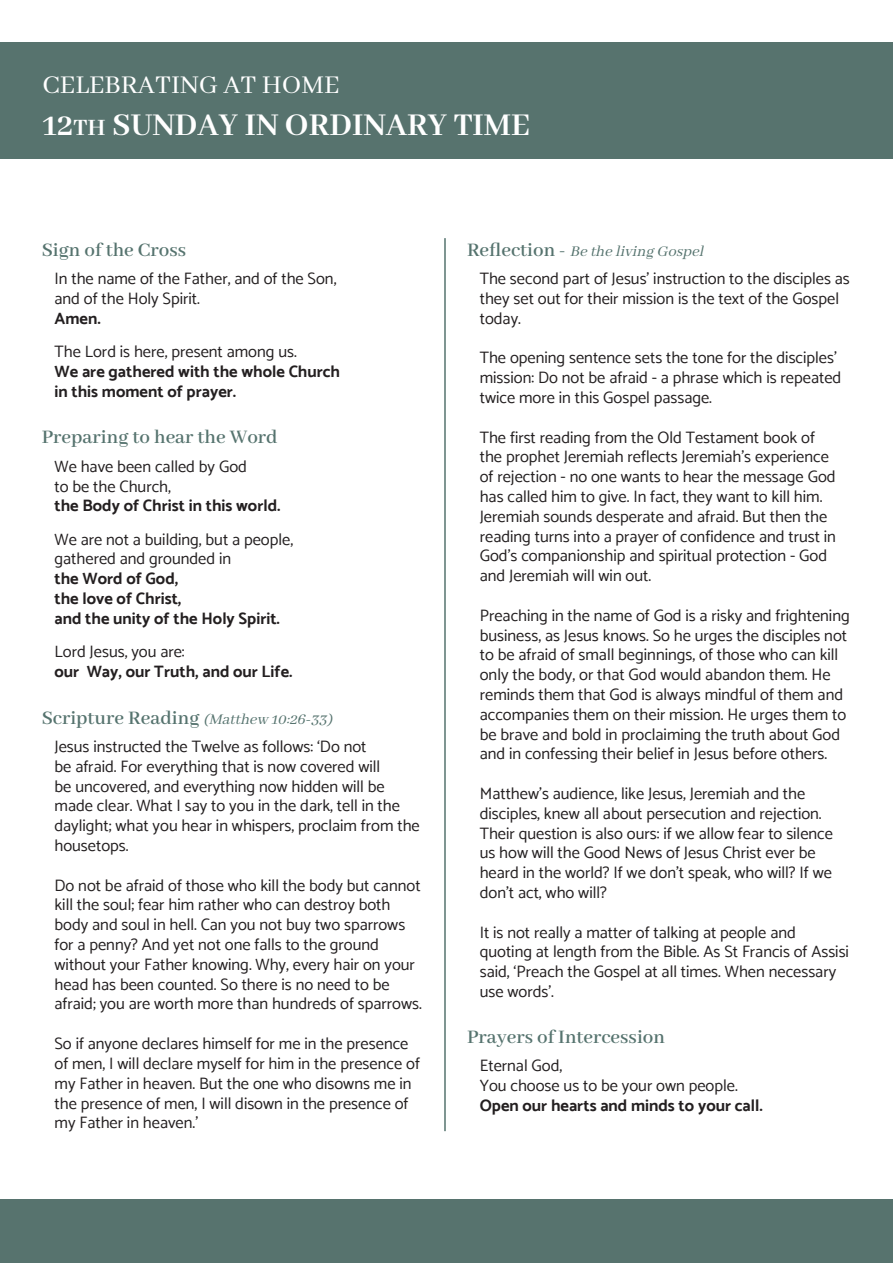
<style>
.page{position:relative;width:893px;height:1263px;background:#fff}
.page>*{position:absolute;margin:0;border:0;box-sizing:border-box;transform-origin:0 0}
.Reverse_Subhead{font:700 34.5px "Abhaya Libre";color:#fff}
.Reverse_Heading{font:28.5px "Abhaya Libre";color:#fff}
.Small_Heads{font:600 21px "Abhaya Libre";color:#55736e}
.Indented_basic{font:16.5px/19.8px "Catamaran";color:#231f20}
.Indented_basic-2{font:700 16.5px "Catamaran";color:#231f20}
.Small_Heads-2{font:italic 16.5px "Abhaya Libre";color:#55736e}
.s1{font-size:25.5px}
.s2{font-weight:600;font-style:normal;font-size:21px}
</style>
<div class="page">
<div style="left:0;top:43px;width:893px;height:116px;background:#57736e"></div>
<hr style="left:444px;top:238px;width:2px;height:893px;background:#55736e">
<div style="left:0;top:1199px;width:893px;height:64px;background:#57736e"></div>
<p class="Reverse_Heading" style="left:43px;top:69px;width:298px">CELEBRATING AT HOME</p>
<p class="Reverse_Subhead" style="left:43px;top:106px;width:489px">12<span class="s1">TH</span> SUNDAY IN ORDINARY TIME</p>
<p class="Small_Heads" style="left:42px;top:238px;width:146px">Sign of the Cross</p>
<p class="Indented_basic" style="left:55px;top:268px;width:283px">In the name of the Father, and of the Son,</p>
<p class="Indented_basic" style="left:55px;top:288px;width:147px">and of the Holy Spirit.</p>
<p class="Indented_basic-2" style="left:55px;top:308px;width:48px">Amen.</p>
<p class="Indented_basic" style="left:55px;top:341px;width:244px">The Lord is here, present among us.</p>
<p class="Indented_basic-2" style="left:55px;top:361px;width:287px">We are gathered with the whole Church</p>
<p class="Indented_basic-2" style="left:55px;top:381px;width:183px">in this moment of prayer.</p>
<p class="Small_Heads" style="left:42px;top:426px;width:237px">Preparing to hear the Word</p>
<p class="Indented_basic" style="left:55px;top:456px;width:194px">We have been called by God</p>
<p class="Indented_basic" style="left:55px;top:476px;width:118px">to be the Church,</p>
<p class="Indented_basic-2" style="left:55px;top:496px;width:227px">the Body of Christ in this world.</p>
<p class="Indented_basic" style="left:55px;top:529px;width:240px">We are not a building, but a people,</p>
<p class="Indented_basic" style="left:55px;top:549px;width:178px">gathered and grounded in</p>
<p class="Indented_basic-2" style="left:55px;top:569px;width:125px">the Word of God,</p>
<p class="Indented_basic-2" style="left:55px;top:589px;width:128px">the love of Christ,</p>
<p class="Indented_basic-2" style="left:55px;top:608px;width:227px">and the unity of the Holy Spirit.</p>
<p class="Indented_basic" style="left:55px;top:641px;width:132px">Lord Jesus, you are:</p>
<p class="Indented_basic-2" style="left:55px;top:662px;width:240px">our Way, our Truth, and our Life.</p>
<p class="Small_Heads-2" style="left:42px;top:710px;width:296px"><span class="s2">S cripture Re adin g</span> (Matthew 10:26-33)</p>
<p class="Indented_basic" style="left:55px;top:736px;width:367px">Jesus instructed the Twelve as follows: ‘Do not<br>be afraid. For everything that is now covered will<br>be uncovered, and everything now hidden will be made clear. What I say to you in the dark, tell in the daylight; what you hear in whispers, proclaim from the housetops.</p>
<p class="Indented_basic" style="left:55px;top:875px;width:369px">Do not be afraid of those who kill the body but cannot kill the soul; fear him rather who can destroy both body and soul in hell. Can you not buy two sparrows for a penny? And yet not one falls to the ground without your Father knowing. Why, every hair on your head has been counted. So there is no need to be afraid; you are worth more than hundreds of sparrows.</p>
<p class="Indented_basic" style="left:55px;top:1033px;width:367px">So if anyone declares himself for me in the presence of men, I will declare myself for him in the presence of my Father in heaven. But the one who disowns me in the presence of men, I will disown in the presence of my Father in heaven.’</p>
<p class="Small_Heads-2" style="left:467px;top:242px;width:242px"><span class="s2">R e fl e c t i o n -</span> Betheliving Gospel</p>
<p class="Indented_basic" style="left:480px;top:268px;width:371px">The second part of Jesus’ instruction to the disciples as they set out for their mission is the text of the Gospel today.</p>
<p class="Indented_basic" style="left:480px;top:348px;width:363px">The opening sentence sets the tone for the disciples’ mission: Do not be afraid - a phrase which is repeated twice more in this Gospel passage.</p>
<p class="Indented_basic" style="left:480px;top:427px;width:358px">The first reading from the Old Testament book of the prophet Jeremiah reflects Jeremiah’s experience of rejection - no one wants to hear the message God has called him to give. In fact, they want to kill him.<br>Jeremiah sounds desperate and afraid. But then the reading turns into a prayer of confidence and trust in God’s companionship and spiritual protection - God and Jeremiah will win out.</p>
<p class="Indented_basic" style="left:480px;top:605px;width:371px">Preaching in the name of God is a risky and frightening business, as Jesus knows. So he urges the disciples not to be afraid of small beginnings, of those who can kill only the body, or that God would abandon them. He reminds them that God is always mindful of them and accompanies them on their mission. He urges them to be brave and bold in proclaiming the truth about God and in confessing their belief in Jesus before others.</p>
<p class="Indented_basic" style="left:480px;top:783px;width:355px">Matthew’s audience, like Jesus, Jeremiah and the disciples, knew all about persecution and rejection.<br>Their question is also ours: if we allow fear to silence us how will the Good News of Jesus Christ ever be heard in the world? If we don’t speak, who will? If we don’t act, who will?</p>
<p class="Indented_basic" style="left:480px;top:922px;width:371px">It is not really a matter of talking at people and quoting at length from the Bible. As St Francis of Assisi said, ‘Preach the Gospel at all times. When necessary use words’.</p>
<p class="Small_Heads" style="left:467px;top:1026px;width:200px">Prayers of Intercession</p>
<p class="Indented_basic" style="left:480px;top:1056px;width:84px">Eternal God,</p>
<p class="Indented_basic" style="left:480px;top:1076px;width:260px">You choose us to be your own people.</p>
<p class="Indented_basic-2" style="left:480px;top:1096px;width:285px">Open our hearts and minds to your call.</p>
</div>
